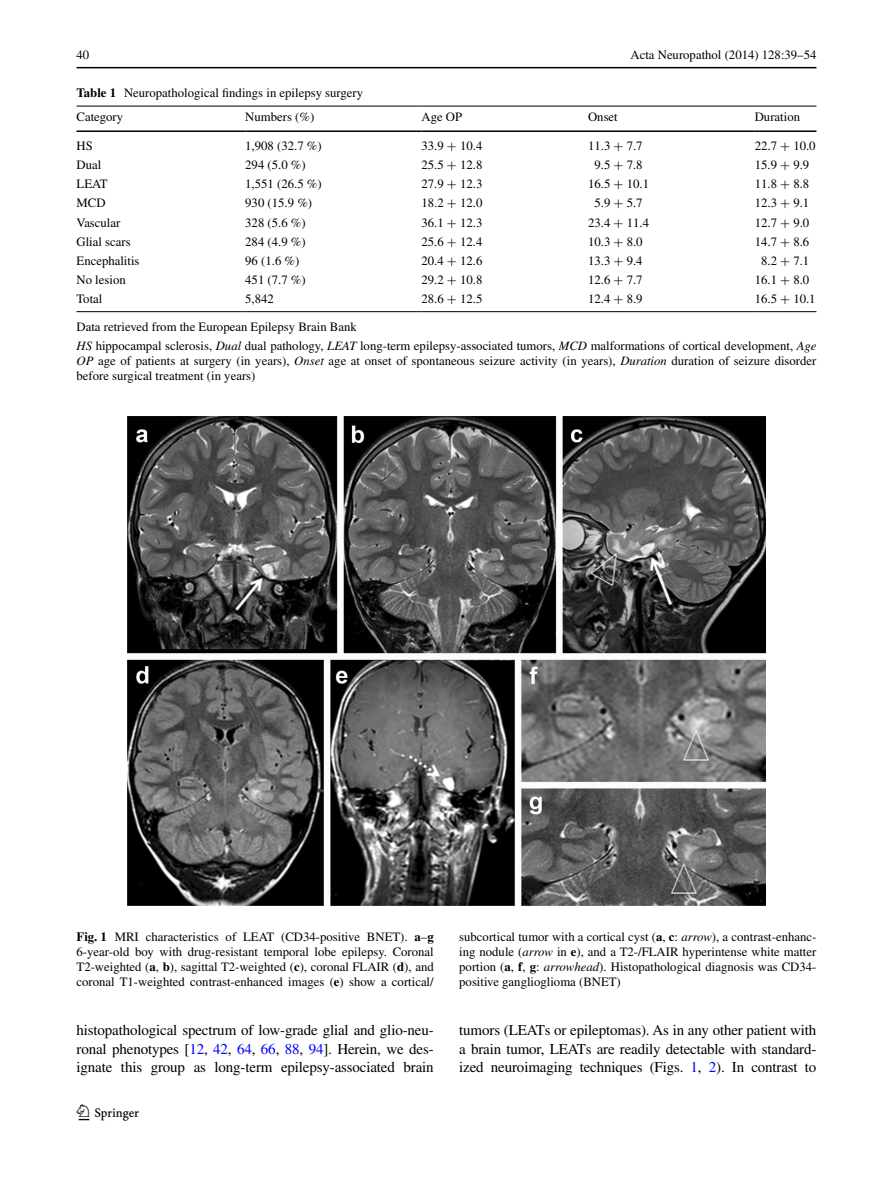
<style>
.page{position:relative;width:893px;height:1187px;background:#fff}
.page>*{position:absolute;margin:0;border:0;box-sizing:border-box;transform-origin:0 0}
.t1{font:22.5px "Springnew";color:#000}
.t2{font:15px/18.8px "Times";letter-spacing:-.01em;color:#000;text-align:justify}
.t3{font:12.75px/15px "Times";color:#000}
.s1{font-weight:700}
.s2{font-family:"MTSY"}
.s3{font-style:italic}
.s4{color:#00f}
</style>
<div class="page">
<hr style="left:77px;top:67px;width:739px;height:1px;background:#000">
<hr style="left:77px;top:106px;width:168px;height:1px;background:#000">
<hr style="left:77px;top:130px;width:168px;height:2px;background:#000">
<hr style="left:245px;top:106px;width:176px;height:1px;background:#000">
<hr style="left:245px;top:130px;width:176px;height:2px;background:#000">
<hr style="left:421px;top:106px;width:167px;height:1px;background:#000">
<hr style="left:421px;top:130px;width:167px;height:2px;background:#000">
<hr style="left:588px;top:106px;width:167px;height:1px;background:#000">
<hr style="left:588px;top:130px;width:167px;height:2px;background:#000">
<hr style="left:755px;top:106px;width:61px;height:1px;background:#000">
<hr style="left:755px;top:130px;width:61px;height:2px;background:#000">
<hr style="left:77px;top:311px;width:168px;height:1px;background:#000">
<hr style="left:245px;top:311px;width:176px;height:1px;background:#000">
<hr style="left:421px;top:311px;width:167px;height:1px;background:#000">
<hr style="left:588px;top:311px;width:167px;height:1px;background:#000">
<hr style="left:755px;top:311px;width:61px;height:1px;background:#000">
<img style="left:127px;top:416px;width:638px;height:489px">
<p class="t3" style="left:77px;top:48px;width:14px">40</p>
<p class="t3" style="left:630px;top:48px;width:187px">Acta Neuropathol (2014) 128:39–54</p>
<p class="t3" style="left:77px;top:85px;width:288px"><span class="s1">Table 1</span> Neuropathological findings in epilepsy surgery</p>
<p class="t3" style="left:77px;top:110px;width:48px">Category</p>
<p class="t3" style="left:245px;top:110px;width:71px">Numbers (%)</p>
<p class="t3" style="left:421px;top:110px;width:42px">Age OP</p>
<p class="t3" style="left:588px;top:110px;width:31px">Onset</p>
<p class="t3" style="left:755px;top:110px;width:47px">Duration</p>
<p class="t3" style="left:77px;top:138px;width:18px">HS</p>
<p class="t3" style="left:245px;top:138px;width:78px">1,908 (32.7 %)</p>
<p class="t3" style="left:421px;top:138px;width:62px">33.9 <span class="s2">+</span> 10.4</p>
<p class="t3" style="left:588px;top:138px;width:56px">11.3 <span class="s2">+</span> 7.7</p>
<p class="t3" style="left:755px;top:138px;width:62px">22.7 <span class="s2">+</span> 10.0</p>
<p class="t3" style="left:77px;top:157px;width:26px">Dual</p>
<p class="t3" style="left:245px;top:157px;width:62px">294 (5.0 %)</p>
<p class="t3" style="left:421px;top:157px;width:62px">25.5 <span class="s2">+</span> 12.8</p>
<p class="t3" style="left:594px;top:157px;width:50px">9.5 <span class="s2">+</span> 7.8</p>
<p class="t3" style="left:755px;top:157px;width:56px">15.9 <span class="s2">+</span> 9.9</p>
<p class="t3" style="left:77px;top:176px;width:33px">LEAT</p>
<p class="t3" style="left:245px;top:176px;width:78px">1,551 (26.5 %)</p>
<p class="t3" style="left:421px;top:176px;width:62px">27.9 <span class="s2">+</span> 12.3</p>
<p class="t3" style="left:588px;top:176px;width:62px">16.5 <span class="s2">+</span> 10.1</p>
<p class="t3" style="left:755px;top:176px;width:56px">11.8 <span class="s2">+</span> 8.8</p>
<p class="t3" style="left:77px;top:195px;width:31px">MCD</p>
<p class="t3" style="left:245px;top:195px;width:68px">930 (15.9 %)</p>
<p class="t3" style="left:421px;top:195px;width:62px">18.2 <span class="s2">+</span> 12.0</p>
<p class="t3" style="left:594px;top:195px;width:50px">5.9 <span class="s2">+</span> 5.7</p>
<p class="t3" style="left:755px;top:195px;width:56px">12.3 <span class="s2">+</span> 9.1</p>
<p class="t3" style="left:77px;top:215px;width:45px">Vascular</p>
<p class="t3" style="left:245px;top:215px;width:62px">328 (5.6 %)</p>
<p class="t3" style="left:421px;top:215px;width:62px">36.1 <span class="s2">+</span> 12.3</p>
<p class="t3" style="left:588px;top:215px;width:62px">23.4 <span class="s2">+</span> 11.4</p>
<p class="t3" style="left:755px;top:215px;width:56px">12.7 <span class="s2">+</span> 9.0</p>
<p class="t3" style="left:77px;top:234px;width:56px">Glial scars</p>
<p class="t3" style="left:245px;top:234px;width:62px">284 (4.9 %)</p>
<p class="t3" style="left:421px;top:234px;width:62px">25.6 <span class="s2">+</span> 12.4</p>
<p class="t3" style="left:588px;top:234px;width:56px">10.3 <span class="s2">+</span> 8.0</p>
<p class="t3" style="left:755px;top:234px;width:56px">14.7 <span class="s2">+</span> 8.6</p>
<p class="t3" style="left:77px;top:253px;width:65px">Encephalitis</p>
<p class="t3" style="left:245px;top:253px;width:56px">96 (1.6 %)</p>
<p class="t3" style="left:421px;top:253px;width:62px">20.4 <span class="s2">+</span> 12.6</p>
<p class="t3" style="left:588px;top:253px;width:56px">13.3 <span class="s2">+</span> 9.4</p>
<p class="t3" style="left:761px;top:253px;width:50px">8.2 <span class="s2">+</span> 7.1</p>
<p class="t3" style="left:77px;top:272px;width:51px">No lesion</p>
<p class="t3" style="left:245px;top:272px;width:62px">451 (7.7 %)</p>
<p class="t3" style="left:421px;top:272px;width:62px">29.2 <span class="s2">+</span> 10.8</p>
<p class="t3" style="left:588px;top:272px;width:56px">12.6 <span class="s2">+</span> 7.7</p>
<p class="t3" style="left:755px;top:272px;width:56px">16.1 <span class="s2">+</span> 8.0</p>
<p class="t3" style="left:77px;top:291px;width:27px">Total</p>
<p class="t3" style="left:245px;top:291px;width:30px">5,842</p>
<p class="t3" style="left:421px;top:291px;width:62px">28.6 <span class="s2">+</span> 12.5</p>
<p class="t3" style="left:588px;top:291px;width:56px">12.4 <span class="s2">+</span> 8.9</p>
<p class="t3" style="left:755px;top:291px;width:62px">16.5 <span class="s2">+</span> 10.1</p>
<p class="t3" style="left:77px;top:317px;width:741px;line-height:19.2px">Data retrieved from the European Epilepsy Brain Bank<br><span class="s3">HS</span> hippocampal sclerosis, <span class="s3">Dual</span> dual pathology, <span class="s3">LEAT</span> long-term epilepsy-associated tumors, <span class="s3">MCD</span> malformations of cortical development, <span class="s3">Age</span></p>
<p class="t3" style="left:77px;top:353px;width:741px"><span class="s3">OP</span> age of patients at surgery (in years), <span class="s3">Onset</span> age at onset of spontaneous seizure activity (in years), <span class="s3">Duration</span> duration of seizure disorder before surgical treatment (in years)</p>
<p class="t3" style="left:77px;top:928px;width:359px;text-align:justify"><span class="s1">Fig. 1</span> MRI characteristics of LEAT (CD34-positive BNET). <span class="s1">a</span>–<span class="s1">g </span>6-year-old boy with drug-resistant temporal lobe epilepsy. Coronal T2-weighted (<span class="s1">a</span>, <span class="s1">b</span>), sagittal T2-weighted (<span class="s1">c</span>), coronal FLAIR (<span class="s1">d</span>), and coronal T1-weighted contrast-enhanced images (<span class="s1">e</span>) show a cortical/</p>
<p class="t3" style="left:459px;top:928px;width:359px;text-align:justify">subcortical tumor with a cortical cyst (<span class="s1">a</span>, <span class="s1">c</span>: <span class="s3">arrow</span>), a contrast-enhanc&shy;ing nodule (<span class="s3">arrow</span> in <span class="s1">e</span>), and a T2-/FLAIR hyperintense white matter portion (<span class="s1">a</span>, <span class="s1">f</span>, <span class="s1">g</span>: <span class="s3">arrowhead</span>). Histopathological diagnosis was CD34- positive ganglioglioma (BNET)</p>
<p class="t2" style="left:77px;top:1020px;width:359px">histopathological spectrum of low-grade glial and glio-neu&shy;ronal phenotypes [<span class="s4">12</span>, <span class="s4">42</span>, <span class="s4">64</span>, <span class="s4">66</span>, <span class="s4">88</span>, <span class="s4">94</span>]. Herein, we des&shy;ignate this group as long-term epilepsy-associated brain</p>
<p class="t2" style="left:459px;top:1020px;width:359px">tumors (LEATs or epileptomas). As in any other patient with a brain tumor, LEATs are readily detectable with standard&shy;ized neuroimaging techniques (Figs. <span class="s4">1</span>, <span class="s4">2</span>). In contrast to</p>
<h1 class="t1" style="left:79px;top:1104px;width:62px">1 3</h1>
</div>
